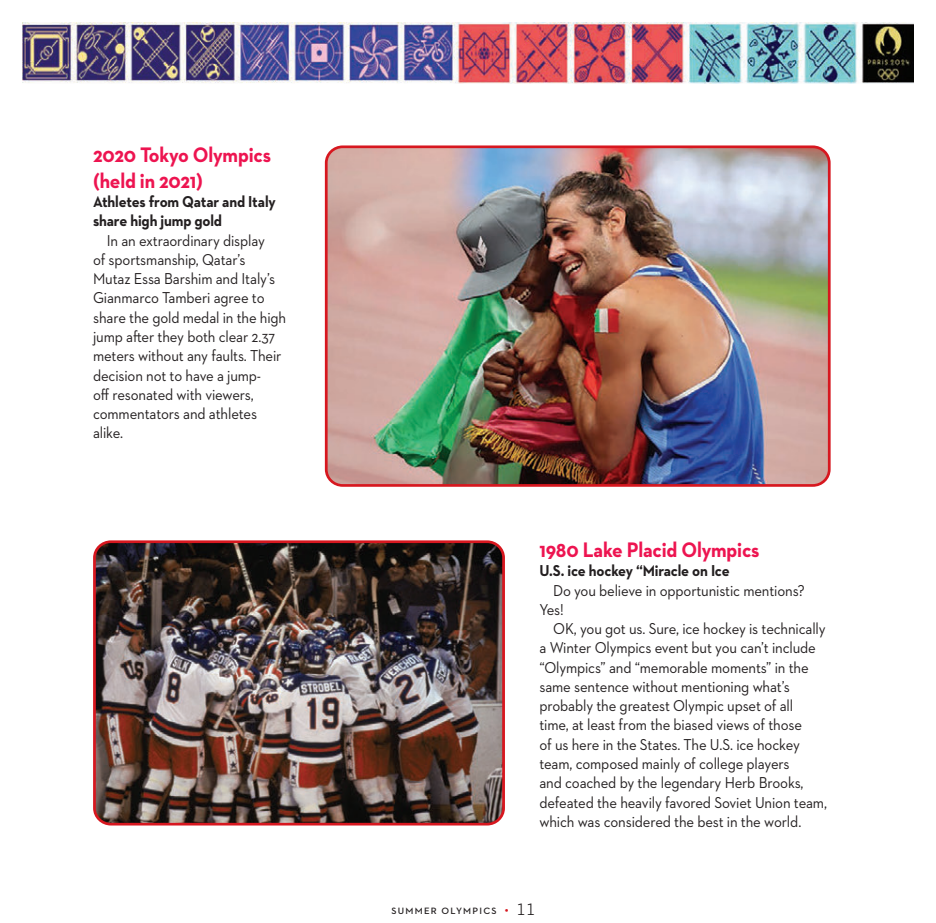
<style>
.page{position:relative;width:936px;height:923px;background:#fff}
.page>*{position:absolute;margin:0;border:0;box-sizing:border-box;transform-origin:0 0}
.t1{font:700 21.38px/25.6px "Neutraface 2 Text";letter-spacing:-.01em;color:#ed1450;scale:.92 1}
.t2{font:16px/19.2px "Neutraface 2 Text";letter-spacing:-.01em;color:#231f20;scale:.92 1}
.t3{font:700 16px/19.2px "Neutraface 2 Text";letter-spacing:-.01em;color:#231f20;scale:.92 1}
.t4{font:600 9.38px "Neutraface 2 Text";letter-spacing:.13em;color:#231f20}
.s1{font-size:13.38px;color:#d7171f}
.s2{font-family:"Archer";font-weight:400;font-size:17.38px}
</style>
<div class="page">
<img style="left:22px;top:22px;width:890px;height:61px">
<img style="left:329px;top:149px;width:499px;height:336px">
<div style="left:325px;top:145px;width:505px;height:342px;border:3px solid #d7171f;border-radius:16px"></div>
<img style="left:95px;top:542px;width:408px;height:282px">
<div style="left:93px;top:540px;width:411px;height:285px;border:3px solid #d7171f;border-radius:16px"></div>
<h1 class="t1" style="left:93px;top:142px;width:195px">2020 Tokyo Olympics (held in 2021)</h1>
<p class="t3" style="left:93px;top:192px;width:200px">Athletes from Qatar and Italy share high jump gold</p>
<p class="t2" style="left:93px;top:230px;width:211px;text-indent:14px">In an extraordinary display<br>of sportsmanship, Qatar’s<br>Mutaz Essa Barshim and Italy’s<br>Gianmarco Tamberi agree to share the gold medal in the high jump after they both clear 2.37 meters without any faults. Their decision not to have a jump-<br>off resonated with viewers, commentators and athletes alike.</p>
<h1 class="t1" style="left:539px;top:537px;width:241px">1980 Lake Placid Olympics</h1>
<p class="t3" style="left:539px;top:561px;width:208px">U.S. ice hockey “Miracle on Ice</p>
<p class="t2" style="left:539px;top:580px;width:289px;text-indent:14px">Do you believe in opportunistic mentions?<br>Yes!</p>
<p class="t2" style="left:539px;top:619px;width:314px;text-indent:14px">OK, you got us. Sure, ice hockey is technically a Winter Olympics event but you can’t include “Olympics” and “memorable moments” in the same sentence without mentioning what’s probably the greatest Olympic upset of all<br>time, at least from the biased views of those<br>of us here in the States. The U.S. ice hockey team, composed mainly of college players<br>and coached by the legendary Herb Brooks, defeated the heavily favored Soviet Union team, which was considered the best in the world.</p>
<p class="t4" style="left:391px;top:904px;width:145px">SUMMER OLYMPICS <span class="s1">•</span> <span class="s2">11</span></p>
</div>
